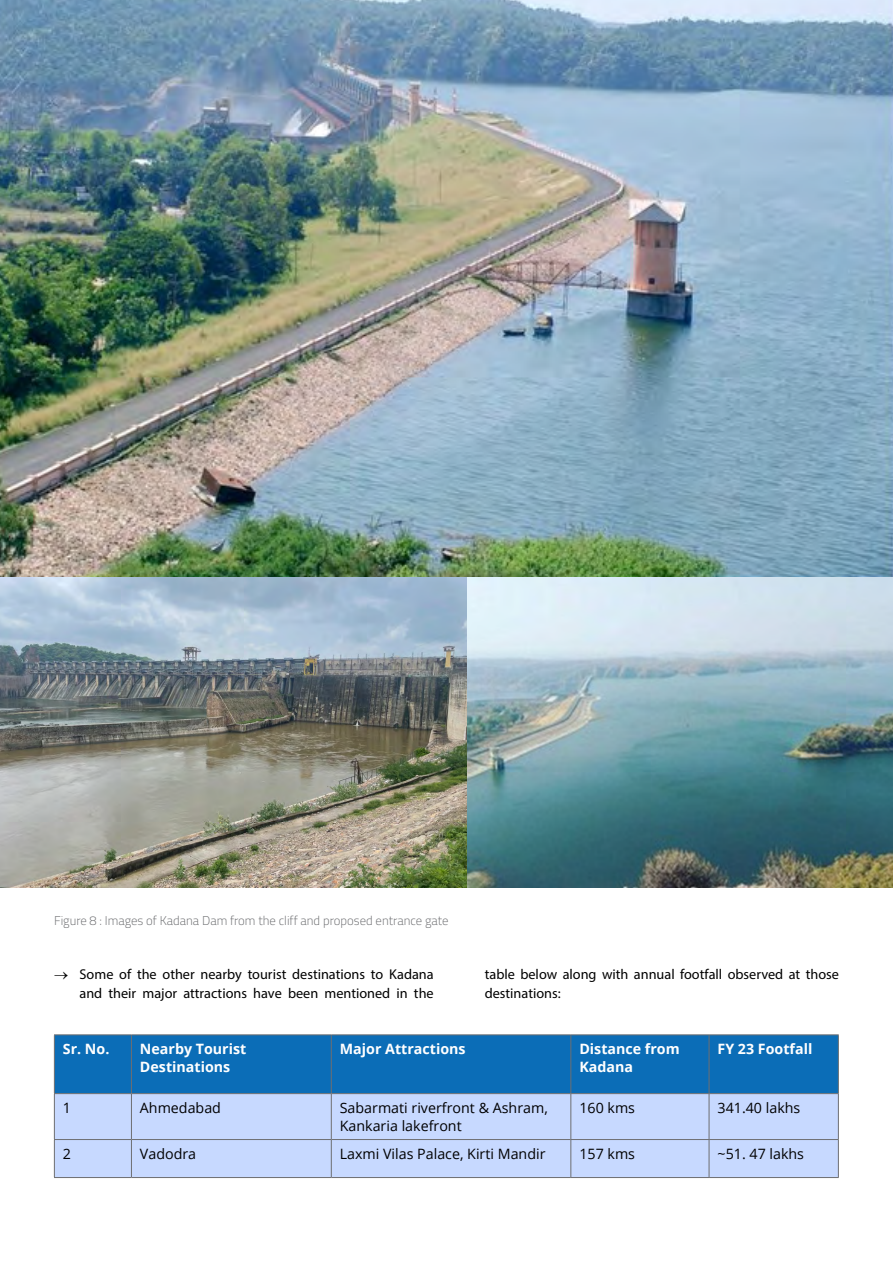
<style>
.page{position:relative;width:893px;height:1263px;background:#fff}
.page>*{position:absolute;margin:0;border:0;box-sizing:border-box;transform-origin:0 0}
.t1{font:14.25px/19.5px "Myriad Pro";color:#000;text-align:right}
.t2{font:14.25px/18px "Open Sans";color:#000}
.t3{font:700 14.25px/18px "Open Sans";color:#fff}
.t4{font:12.75px "Cairo";color:#6d6e71}
</style>
<div class="page">
<img style="left:0;top:0;width:892px;height:577px">
<img style="left:0;top:577px;width:468px;height:310px">
<img style="left:468px;top:577px;width:424px;height:311px">
<div style="left:55px;top:1035px;width:783px;height:58px;background:#0b6db7"></div>
<div style="left:55px;top:1094px;width:783px;height:83px;background:#c7d9ff"></div>
<div style="left:332px;top:1094px;width:506px;height:45px;background:#c7d9ff"></div>
<hr style="left:54px;top:1094px;width:1px;height:45px;background:#6d6e71">
<hr style="left:131px;top:1094px;width:1px;height:45px;background:#6d6e71">
<hr style="left:331px;top:1094px;width:1px;height:45px;background:#6d6e71">
<hr style="left:570px;top:1094px;width:1px;height:45px;background:#6d6e71">
<hr style="left:709px;top:1094px;width:1px;height:45px;background:#6d6e71">
<hr style="left:838px;top:1094px;width:1px;height:45px;background:#6d6e71">
<hr style="left:54px;top:1139px;width:77px;height:1px;background:#6d6e71">
<hr style="left:54px;top:1140px;width:1px;height:37px;background:#6d6e71">
<hr style="left:131px;top:1139px;width:200px;height:1px;background:#6d6e71">
<hr style="left:131px;top:1140px;width:1px;height:37px;background:#6d6e71">
<hr style="left:331px;top:1139px;width:240px;height:1px;background:#6d6e71">
<hr style="left:331px;top:1140px;width:1px;height:37px;background:#6d6e71">
<hr style="left:571px;top:1139px;width:138px;height:1px;background:#6d6e71">
<hr style="left:570px;top:1140px;width:1px;height:37px;background:#6d6e71">
<hr style="left:709px;top:1139px;width:130px;height:1px;background:#6d6e71">
<hr style="left:709px;top:1140px;width:1px;height:37px;background:#6d6e71">
<hr style="left:838px;top:1140px;width:1px;height:37px;background:#6d6e71">
<hr style="left:54px;top:1177px;width:77px;height:1px;background:#6d6e71">
<hr style="left:131px;top:1177px;width:200px;height:1px;background:#6d6e71">
<hr style="left:331px;top:1177px;width:240px;height:1px;background:#6d6e71">
<hr style="left:571px;top:1177px;width:138px;height:1px;background:#6d6e71">
<hr style="left:709px;top:1177px;width:130px;height:1px;background:#6d6e71">
<hr style="left:54px;top:1034px;width:77px;height:1px;background:#6d6e71">
<hr style="left:54px;top:1035px;width:1px;height:58px;background:#6d6e71">
<hr style="left:131px;top:1034px;width:200px;height:1px;background:#6d6e71">
<hr style="left:131px;top:1035px;width:1px;height:58px;background:#6d6e71">
<hr style="left:331px;top:1034px;width:240px;height:1px;background:#6d6e71">
<hr style="left:331px;top:1035px;width:1px;height:58px;background:#6d6e71">
<hr style="left:571px;top:1034px;width:138px;height:1px;background:#6d6e71">
<hr style="left:570px;top:1035px;width:1px;height:58px;background:#6d6e71">
<hr style="left:709px;top:1034px;width:130px;height:1px;background:#6d6e71">
<hr style="left:709px;top:1035px;width:1px;height:58px;background:#6d6e71">
<hr style="left:838px;top:1035px;width:1px;height:58px;background:#6d6e71">
<hr style="left:54px;top:1093px;width:77px;height:1px;background:#6d6e71">
<hr style="left:131px;top:1093px;width:200px;height:1px;background:#6d6e71">
<hr style="left:331px;top:1093px;width:240px;height:1px;background:#6d6e71">
<hr style="left:571px;top:1093px;width:138px;height:1px;background:#6d6e71">
<hr style="left:709px;top:1093px;width:130px;height:1px;background:#6d6e71">
<img style="left:892px;top:0;width:1px;height:888px">
<p class="t4" style="left:54px;top:911px;width:396px">Figure 8 : Images of Kadana Dam from the cliff and proposed entrance gate</p>
<p class="t1" style="left:54px;top:964px;width:381px">→ Some of the other nearby tourist destinations to Kadana and their major attractions have been mentioned in the</p>
<p class="t1" style="left:485px;top:964px;width:356px;text-align:left">table below along with annual footfall observed at those destinations:</p>
<p class="t3" style="left:63px;top:1040px;width:48px">Sr. No.</p>
<p class="t3" style="left:140px;top:1040px;width:108px">Nearby Tourist<br>Destinations</p>
<p class="t3" style="left:340px;top:1040px;width:127px">Major Attractions</p>
<p class="t3" style="left:579px;top:1040px;width:102px">Distance from<br>Kadana</p>
<p class="t3" style="left:717px;top:1040px;width:96px">FY 23 Footfall</p>
<p class="t2" style="left:63px;top:1098px;width:10px">1</p>
<p class="t2" style="left:140px;top:1098px;width:83px">Ahmedabad</p>
<p class="t2" style="left:340px;top:1098px;width:209px">Sabarmati riverfront &amp; Ashram,<br>Kankaria lakefront</p>
<p class="t2" style="left:579px;top:1098px;width:57px">160 kms</p>
<p class="t2" style="left:717px;top:1098px;width:84px">341.40 lakhs</p>
<p class="t2" style="left:63px;top:1144px;width:10px">2</p>
<p class="t2" style="left:140px;top:1144px;width:58px">Vadodra</p>
<p class="t2" style="left:340px;top:1144px;width:207px">Laxmi Vilas Palace, Kirti Mandir</p>
<p class="t2" style="left:579px;top:1144px;width:57px">157 kms</p>
<p class="t2" style="left:717px;top:1144px;width:88px">~51. 47 lakhs</p>
</div>
